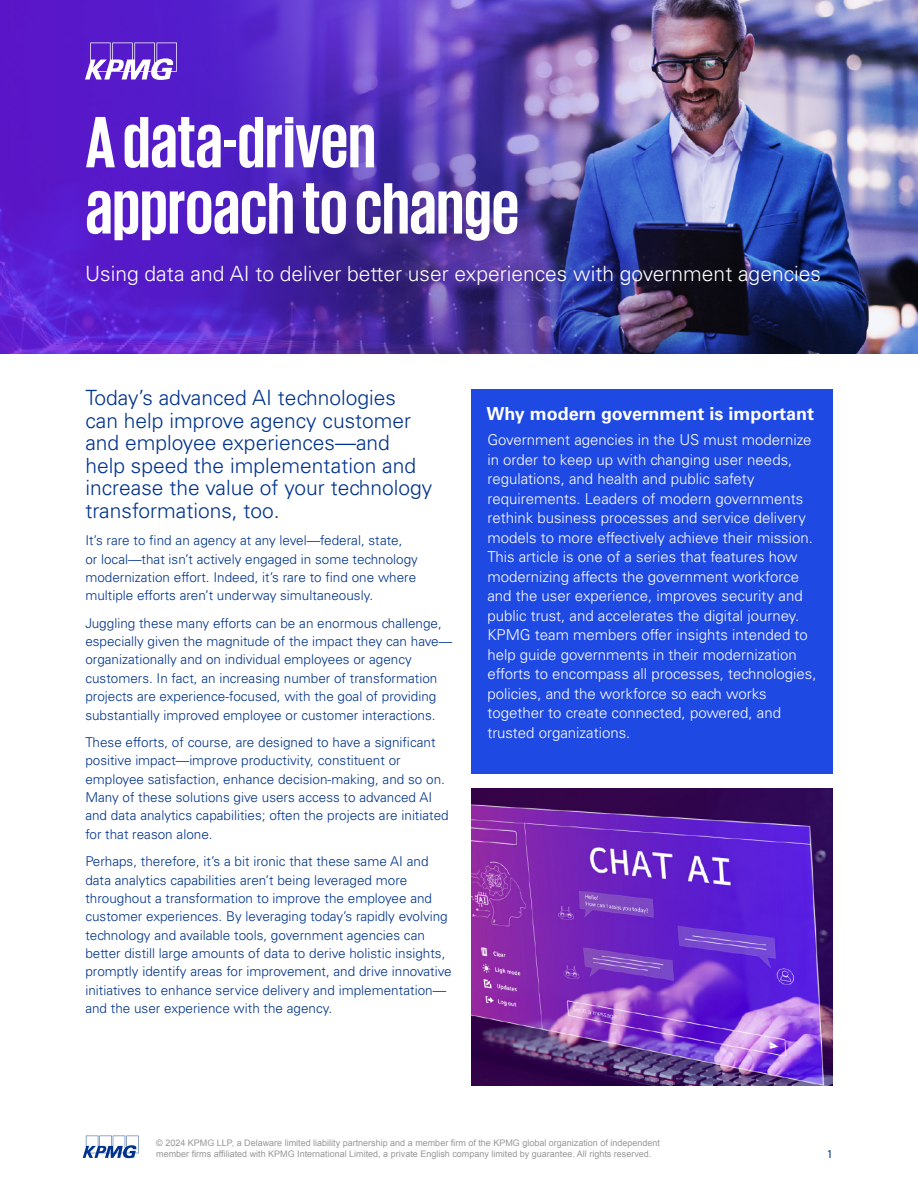
<style>
.page{position:relative;width:918px;height:1188px;background:#fff}
.page>*{position:absolute;margin:0;border:0;box-sizing:border-box;transform-origin:0 0}
.t1{font:700 74.25px/66.2px "KPMG";color:#fff}
.t2{font:300 21px/22.5px "Univers LT Std";color:#00338d}
.t3{font:300 21px "Univers LT Std";color:#fff}
.t4{font:700 18px "Univers LT Std";color:#fff}
.t5{font:300 15px/19.5px "Univers LT Std";color:#fff}
.t6{font:300 13.5px/18.5px "Univers LT Std";color:#00338d}
.t7{font:12px "Myriad Pro";color:#00338d}
.t8{font:9px/10.8px "Arial";color:#989898}
</style>
<div class="page">
<img style="left:0;top:0;width:918px;height:354px">
<svg style="left:83px;top:1136px;width:56px;height:22px"></svg>
<img style="left:472px;top:789px;width:361px;height:296px">
<svg style="left:85px;top:43px;width:92px;height:37px"></svg>
<div style="left:472px;top:389px;width:361px;height:384px;background:#1e49e2"></div>
<h1 class="t1" style="left:85px;top:107px;width:435px">A data-driven approach to change</h1>
<h2 class="t3" style="left:85px;top:261px;width:737px">Using data and AI to deliver better user experiences with government agencies</h2>
<h2 class="t2" style="left:85px;top:387px;width:349px">Today’s advanced AI technologies can help improve agency customer and employee experiences—and help speed the implementation and increase the value of your technology transformations, too.</h2>
<p class="t6" style="left:85px;top:531px;width:334px">It’s rare to find an agency at any level—federal, state,<br>or local—that isn’t actively engaged in some technology modernization effort. Indeed, it’s rare to find one where multiple efforts aren’t underway simultaneously.</p>
<p class="t6" style="left:85px;top:614px;width:368px">Juggling these many efforts can be an enormous challenge, especially given the magnitude of the impact they can have— organizationally and on individual employees or agency customers. In fact, an increasing number of transformation projects are experience-focused, with the goal of providing substantially improved employee or customer interactions.</p>
<p class="t6" style="left:85px;top:733px;width:365px">These efforts, of course, are designed to have a significant positive impact—improve productivity, constituent or employee satisfaction, enhance decision-making, and so on.<br>Many of these solutions give users access to advanced AI and data analytics capabilities; often the projects are initiated for that reason alone.</p>
<p class="t6" style="left:85px;top:852px;width:368px">Perhaps, therefore, it’s a bit ironic that these same AI and data analytics capabilities aren’t being leveraged more throughout a transformation to improve the employee and customer experiences. By leveraging today’s rapidly evolving technology and available tools, government agencies can better distill large amounts of data to derive holistic insights, promptly identify areas for improvement, and drive innovative initiatives to enhance service delivery and implementation— and the user experience with the agency.</p>
<h3 class="t4" style="left:487px;top:403px;width:329px">Why modern government is important</h3>
<p class="t5" style="left:487px;top:430px;width:331px">Government agencies in the US must modernize in order to keep up with changing user needs, regulations, and health and public safety requirements. Leaders of modern governments rethink business processes and service delivery models to more effectively achieve their mission.<br>This article is one of a series that features how modernizing affects the government workforce and the user experience, improves security and public trust, and accelerates the digital journey.<br>KPMG team members offer insights intended to help guide governments in their modernization efforts to encompass all processes, technologies, policies, and the workforce so each works together to create connected, powered, and trusted organizations.</p>
<p class="t8" style="left:156px;top:1138px;width:505px">© 2024 KPMG LLP, a Delaware limited liability partnership and a member firm of the KPMG global organization of independent member firms affiliated with KPMG International Limited, a private English company limited by guarantee. All rights reserved.</p>
<p class="t7" style="left:827px;top:1147px;width:8px">1</p>
</div>
